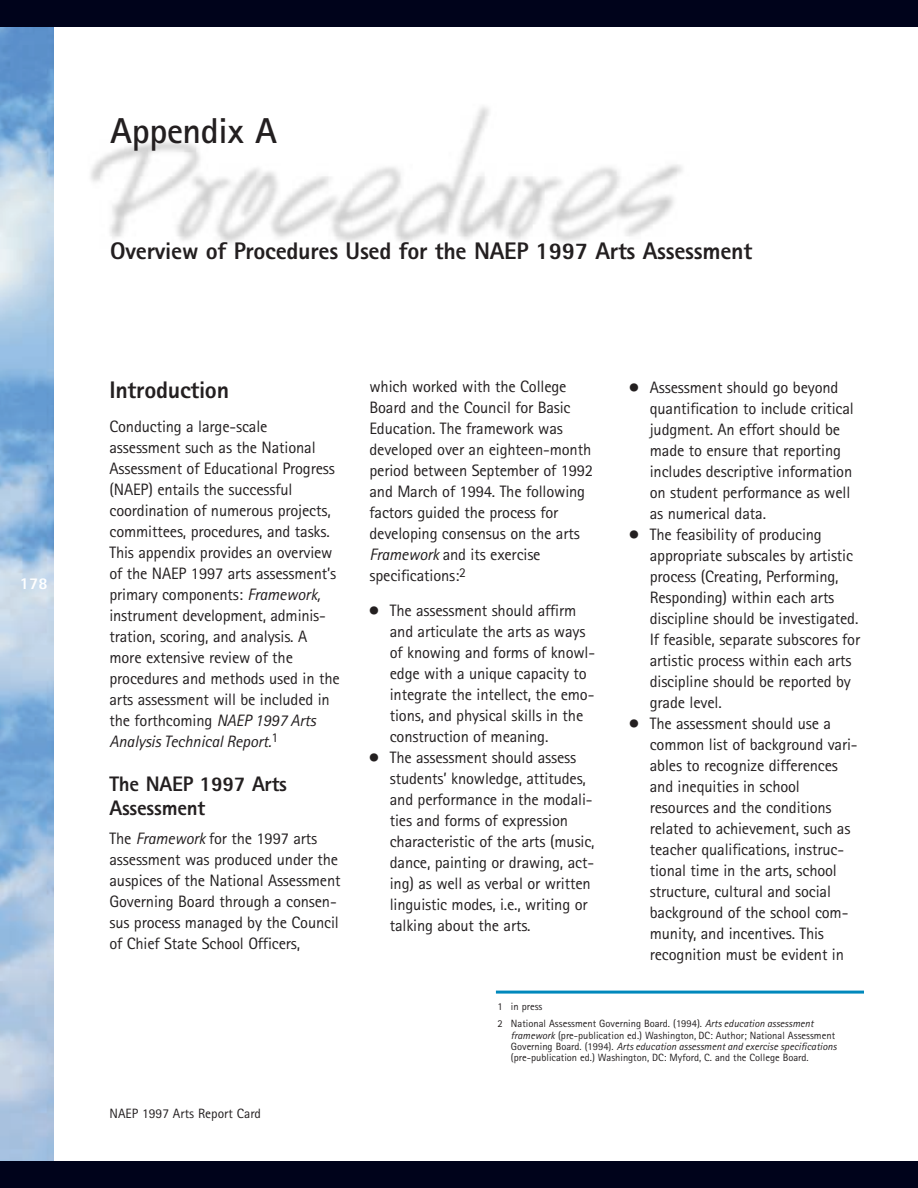
<style>
.page{position:relative;width:918px;height:1188px;background:#fff}
.page>*{position:absolute;margin:0;border:0;box-sizing:border-box;transform-origin:0 0}
.t1{font:700 36px "Rotis Sans Serif";letter-spacing:-.01em;color:#231f20}
.t2{font:800 24px "Rotis Sans Serif";letter-spacing:-.01em;color:#231f20}
.t3{font:800 21px/24px "Rotis Sans Serif";letter-spacing:-.01em;color:#231f20}
.t4{font:16.5px/21px "Rotis Sans Serif";letter-spacing:-.01em;color:#231f20}
.t5{font:800 16.5px "Rotis Sans Serif";color:#fff}
.t6{font:13.5px "Rotis Sans Serif";color:#231f20}
.t7{font:10.5px/11.2px "Rotis Sans Serif";color:#231f20}
.s1{font-style:italic}
.s2{font-family:"Universal Newswith Comm Pi"}
</style>
<div class="page">
<img style="left:0;top:27px;width:54px;height:1134px">
<div style="left:0;top:0;width:918px;height:27px;background:#00031b"></div>
<div style="left:0;top:1161px;width:918px;height:27px;background:#00031b"></div>
<hr style="left:496px;top:991px;width:368px;height:3px;background:#0088bc">
<p class="t5" style="left:20px;top:578px;width:29px">178</p>
<h1 class="t1" style="left:110px;top:118px;width:168px">Appendix A</h1>
<h2 class="t2" style="left:110px;top:243px;width:644px">Overview of Procedures Used for the NAEP 1997 Arts Assessment</h2>
<h2 class="t2" style="left:109px;top:381px;width:121px">Introduction</h2>
<p class="t4" style="left:109px;top:417px;width:232px">Conducting a large-scale assessment such as the National Assessment of Educational Progress (NAEP) entails the successful coordination of numerous projects, committees, procedures, and tasks.<br>This appendix provides an overview of the NAEP 1997 arts assessment’s primary components: <span class="s1">Framework, </span>instrument development, adminis&shy;tration, scoring, and analysis. A more extensive review of the procedures and methods used in the arts assessment will be included in the forthcoming <span class="s1">NAEP 1997 Arts Analysis Technical Report.</span><sup>1</sup></p>
<p class="t3" style="left:109px;top:774px;width:179px">The NAEP 1997 Arts<br>Assessment</p>
<p class="t4" style="left:109px;top:830px;width:233px">The <span class="s1">Framework</span> for the 1997 arts assessment was produced under the auspices of the National Assessment Governing Board through a consen&shy;sus process managed by the Council of Chief State School Officers,</p>
<p class="t6" style="left:110px;top:1108px;width:153px">NAEP 1997 Arts Report Card</p>
<p class="t4" style="left:370px;top:378px;width:225px">which worked with the College<br>Board and the Council for Basic<br>Education. The framework was developed over an eighteen-month period between September of 1992 and March of 1994. The following factors guided the process for developing consensus on the arts<br><span class="s1">Framework</span> and its exercise specifications:<sup>2</sup></p>
<p class="t4" style="left:390px;top:601px;width:207px;text-indent:-20px"><span class="s2">●</span> The assessment should affirm and articulate the arts as ways of knowing and forms of knowl&shy;edge with a unique capacity to integrate the intellect, the emo&shy;tions, and physical skills in the construction of meaning.</p>
<p class="t4" style="left:390px;top:748px;width:206px;text-indent:-20px"><span class="s2">●</span> The assessment should assess students’ knowledge, attitudes, and performance in the modali&shy;ties and forms of expression characteristic of the arts (music, dance, painting or drawing, act&shy;ing) as well as verbal or written linguistic modes, i.e., writing or talking about the arts.</p>
<p class="t4" style="left:650px;top:378px;width:206px;text-indent:-20px"><span class="s2">●</span> Assessment should go beyond quantification to include critical judgment. An effort should be made to ensure that reporting includes descriptive information on student performance as well as numerical data.</p>
<p class="t4" style="left:650px;top:525px;width:212px;text-indent:-20px"><span class="s2">●</span> The feasibility of producing appropriate subscales by artistic process (Creating, Performing,<br>Responding) within each arts discipline should be investigated.<br>If feasible, separate subscores for artistic process within each arts discipline should be reported by grade level.</p>
<p class="t4" style="left:650px;top:714px;width:209px;text-indent:-20px"><span class="s2">●</span> The assessment should use a common list of background vari&shy;ables to recognize differences and inequities in school resources and the conditions related to achievement, such as teacher qualifications, instruc&shy;tional time in the arts, school structure, cultural and social background of the school com&shy;munity, and incentives. This recognition must be evident in</p>
<p class="t7" style="left:497px;top:998px;width:318px;line-height:17.7px">1 in press<br>2 National Assessment Governing Board. (1994). <span class="s1">Arts education assessment</span></p>
<p class="t7" style="left:511px;top:1031px;width:327px"><span class="s1">framework</span> (pre-publication ed.) Washington, DC: Author; National Assessment<br>Governing Board. (1994). <span class="s1">Arts education assessment and exercise specifications </span>(pre-publication ed.) Washington, DC: Myford, C. and the College Board.</p>
</div>
